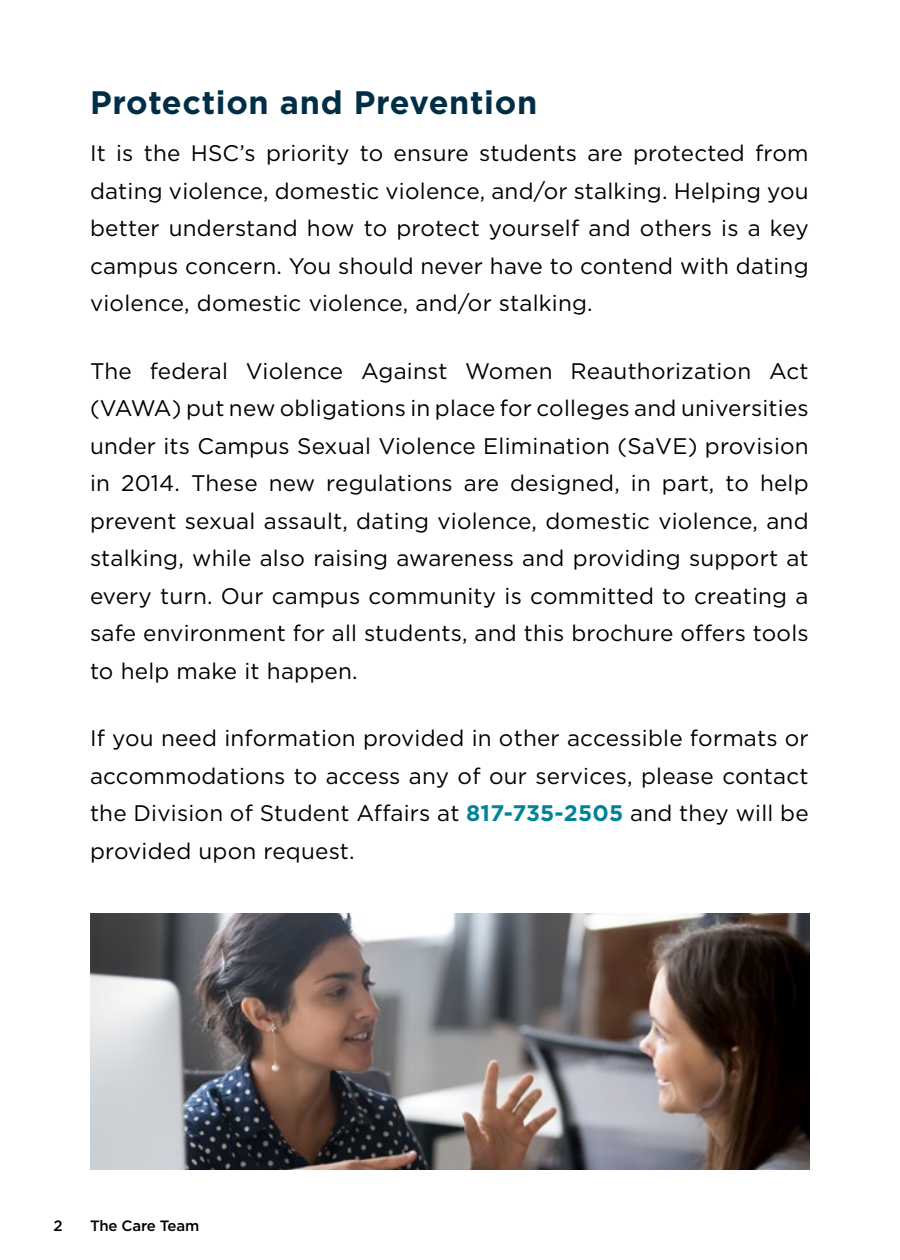
<style>
.page{position:relative;width:900px;height:1260px;background:#fff}
.page>*{position:absolute;margin:0;border:0;box-sizing:border-box;transform-origin:0 0}
.t1{font:700 32.5px "Gotham";letter-spacing:.02em;color:#002e46}
.t2{font:22.5px/37.5px "Gotham";letter-spacing:.01em;color:#000;text-align:justify}
.t3{font:500 15px "Gotham";letter-spacing:-.015em;color:#000}
.s1{font-weight:700;color:#008397}
</style>
<div class="page">
<img style="left:90px;top:913px;width:720px;height:256px">
<h1 class="t1" style="left:90px;top:83px;width:449px">Protection and Prevention</h1>
<p class="t2" style="left:90px;top:134px;width:720px">It is the HSC’s priority to ensure students are protected from dating violence, domestic violence, and/or stalking. Helping you better understand how to protect yourself and others is a key campus concern. You should never have to contend with dating violence, domestic violence, and/or stalking.</p>
<p class="t2" style="left:90px;top:352px;width:720px">The federal Violence Against Women Reauthorization Act (VAWA) put new obligations in place for colleges and universities under its Campus Sexual Violence Elimination (SaVE) provision in 2014. These new regulations are designed, in part, to help prevent sexual assault, dating violence, domestic violence, and stalking, while also raising awareness and providing support at every turn. Our campus community is committed to creating a safe environment for all students, and this brochure offers tools to help make it happen.</p>
<p class="t2" style="left:90px;top:719px;width:720px">If you need information provided in other accessible formats or accommodations to access any of our services, please contact the Division of Student Affairs at <span class="s1">817-735-2505</span> and they will be provided upon request.</p>
<p class="t3" style="left:53px;top:1216px;width:11px">2</p>
<p class="t3" style="left:90px;top:1216px;width:111px">The Care Team</p>
</div>
